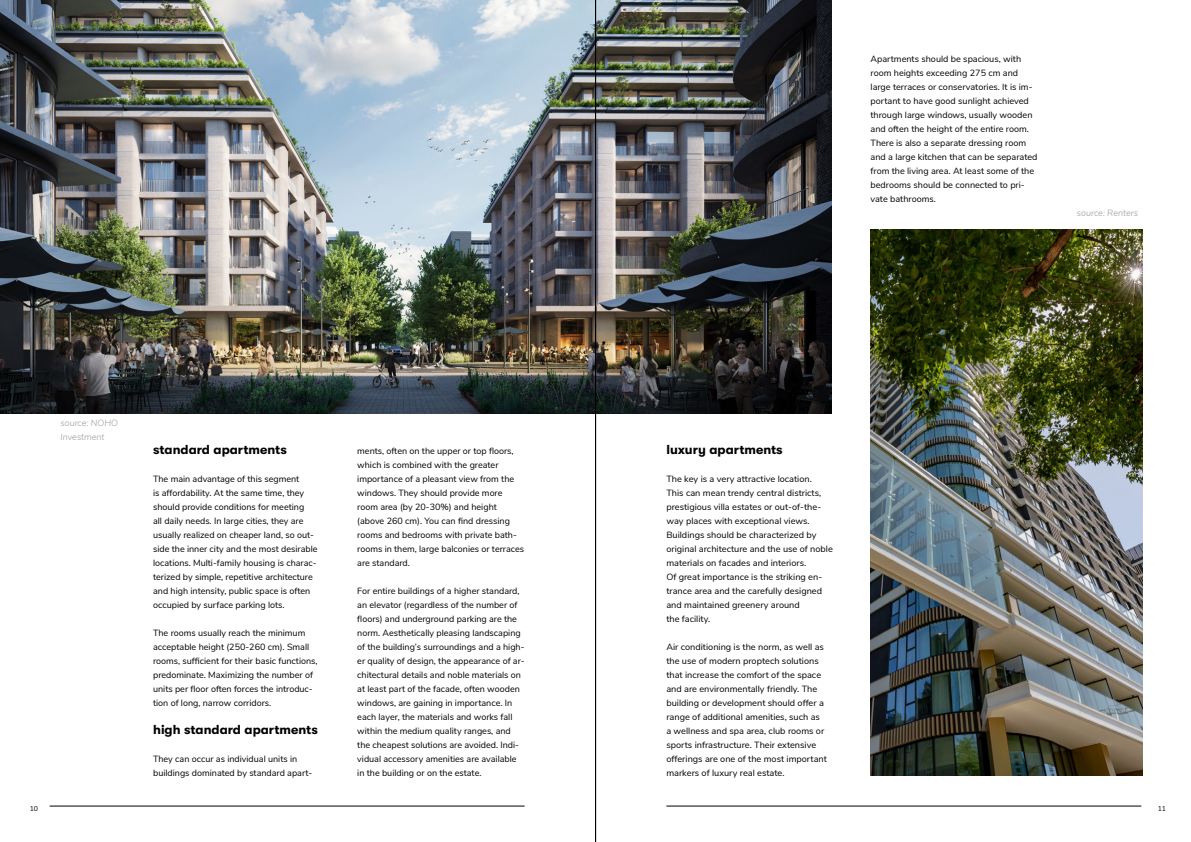
<style>
.page{position:relative;width:1191px;height:842px;background:#fff}
.page>*{position:absolute;margin:0;border:0;box-sizing:border-box;transform-origin:0 0}
.Nagłówek_2{font:700 13px "GT Walsheim";color:#000}
.Normalny{font:9px/14px "Nunito Sans";color:#000}
.Podpisy_zdjęć{font:italic 300 9px/14px "Nunito Sans";color:#9d9d9c}
.t1{font:7px "Nunito Sans";color:#000}
</style>
<div class="page">
<hr style="left:666px;top:806px;width:475px;height:1px;background:#000">
<hr style="left:50px;top:806px;width:474px;height:1px;background:#000">
<img style="left:0;top:0;width:832px;height:414px">
<img style="left:870px;top:230px;width:272px;height:545px">
<hr style="left:595px;top:0;width:1px;height:842px;background:#000">
<p class="Podpisy_zdjęć" style="left:60px;top:416px;width:59px">source: NOHO<br>Investment</p>
<p class="Nagłówek_2" style="left:153px;top:442px;width:135px">standard apartments</p>
<p class="Normalny" style="left:153px;top:472px;width:166px">The main advantage of this segment<br>is affordability. At the same time, they should provide conditions for meeting<br>all daily needs. In large cities, they are usually realized on cheaper land, so out&shy;side the inner city and the most desirable locations. Multi-family housing is charac&shy;terized by simple, repetitive architecture and high intensity, public space is often occupied by surface parking lots.</p>
<p class="Normalny" style="left:153px;top:626px;width:166px">The rooms usually reach the minimum acceptable height (250-260 cm). Small rooms, sufficient for their basic functions, predominate. Maximizing the number of units per floor often forces the introduc&shy;tion of long, narrow corridors.</p>
<p class="Nagłówek_2" style="left:153px;top:722px;width:166px">high standard apartments</p>
<p class="Normalny" style="left:153px;top:752px;width:161px">They can occur as individual units in buildings dominated by standard apart-</p>
<p class="Normalny" style="left:357px;top:444px;width:168px">ments, often on the upper or top floors, which is combined with the greater importance of a pleasant view from the windows. They should provide more room area (by 20-30%) and height (above 260 cm). You can find dressing rooms and bedrooms with private bath&shy;rooms in them, large balconies or terraces are standard.</p>
<p class="Normalny" style="left:357px;top:584px;width:169px">For entire buildings of a higher standard, an elevator (regardless of the number of floors) and underground parking are the norm. Aesthetically pleasing landscaping of the building’s surroundings and a high&shy;er quality of design, the appearance of ar&shy;chitectural details and noble materials on at least part of the facade, often wooden windows, are gaining in importance. In each layer, the materials and works fall within the medium quality ranges, and the cheapest solutions are avoided. Indi&shy;vidual accessory amenities are available in the building or on the estate.</p>
<p class="Normalny" style="left:870px;top:52px;width:168px">Apartments should be spacious, with room heights exceeding 275 cm and large terraces or conservatories. It is im&shy;portant to have good sunlight achieved through large windows, usually wooden and often the height of the entire room.<br>There is also a separate dressing room and a large kitchen that can be separated from the living area. At least some of the bedrooms should be connected to pri&shy;vate bathrooms.</p>
<p class="Podpisy_zdjęć" style="left:1076px;top:206px;width:63px">source: Renters</p>
<p class="Nagłówek_2" style="left:666px;top:442px;width:118px">luxury apartments</p>
<p class="Normalny" style="left:666px;top:472px;width:168px">The key is a very attractive location.<br>This can mean trendy central districts, prestigious villa estates or out-of-the&shy;way places with exceptional views.<br>Buildings should be characterized by original architecture and the use of noble materials on facades and interiors.<br>Of great importance is the striking en&shy;trance area and the carefully designed and maintained greenery around<br>the facility.</p>
<p class="Normalny" style="left:666px;top:640px;width:162px">Air conditioning is the norm, as well as the use of modern proptech solutions that increase the comfort of the space and are environmentally friendly. The building or development should offer a range of additional amenities, such as a wellness and spa area, club rooms or sports infrastructure. Their extensive offerings are one of the most important markers of luxury real estate.</p>
<p class="t1" style="left:30px;top:804px;width:10px">10</p>
<p class="t1" style="left:1157px;top:804px;width:10px">11</p>
</div>
